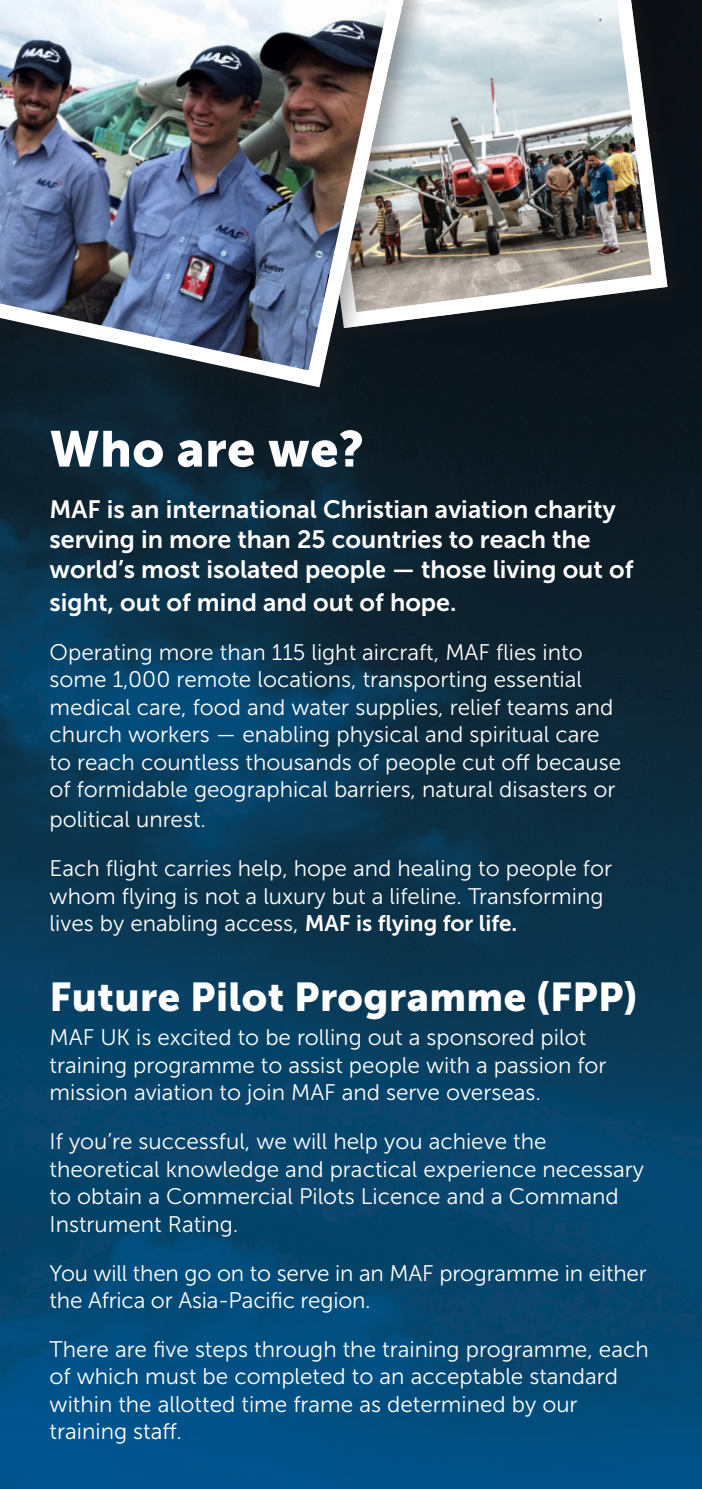
<style>
.page{position:relative;width:702px;height:1489px;background:#fff}
.page>*{position:absolute;margin:0;border:0;box-sizing:border-box;transform-origin:0 0}
.t1{font:50px "Museo Sans 900";letter-spacing:.01em;color:#fff}
.t2{font:40px "Museo Sans 900";letter-spacing:.01em;color:#fff}
.t3{font:25px/30px "Museo Sans 700";color:#fff}
.t4{font:22.5px/27.5px "Museo Sans 300";color:#fff}
.s1{font-family:"Museo Sans 700"}
</style>
<div class="page">
<img style="left:0;top:0;width:702px;height:1488px">
<div style="left:294px;top:0;width:395px;height:350px;background:#0a131a"></div>
<img style="left:436px;top:0;width:230px;height:317px">
<div style="left:0;top:0;width:436px;height:415px;background:#231f20;opacity:.4"></div>
<img style="left:0;top:0;width:408px;height:386px">
<p class="t1" style="left:50px;top:420px;width:316px">Who are we?</p>
<p class="t3" style="left:50px;top:494px;width:585px">MAF is an international Christian aviation charity serving in more than 25 countries to reach the world’s most isolated people — those living out of</p>
<p class="t3" style="left:50px;top:587px;width:408px">sight, out of mind and out of hope.</p>
<p class="t4" style="left:50px;top:638px;width:573px">Operating more than 115 light aircraft, MAF flies into some 1,000 remote locations, transporting essential medical care, food and water supplies, relief teams and church workers — enabling physical and spiritual care to reach countless thousands of people cut off because of formidable geographical barriers, natural disasters or</p>
<p class="t4" style="left:50px;top:806px;width:158px">political unrest.</p>
<p class="t4" style="left:50px;top:854px;width:564px">Each flight carries help, hope and healing to people for whom flying is not a luxury but a lifeline. Transforming lives by enabling access, <span class="s1">MAF is flying for life.</span></p>
<p class="t2" style="left:50px;top:973px;width:589px">Future Pilot Programme (FPP)</p>
<p class="t4" style="left:50px;top:1023px;width:558px">MAF UK is excited to be rolling out a sponsored pilot training programme to assist people with a passion for mission aviation to join MAF and serve overseas.</p>
<p class="t4" style="left:50px;top:1127px;width:596px">If you’re successful, we will help you achieve the theoretical knowledge and practical experience necessary to obtain a Commercial Pilots Licence and a Command Instrument Rating.</p>
<p class="t4" style="left:50px;top:1259px;width:598px">You will then go on to serve in an MAF programme in either the Africa or Asia-Pacific region.</p>
<p class="t4" style="left:50px;top:1335px;width:600px">There are five steps through the training programme, each of which must be completed to an acceptable standard within the allotted time frame as determined by our training staff.</p>
</div>
